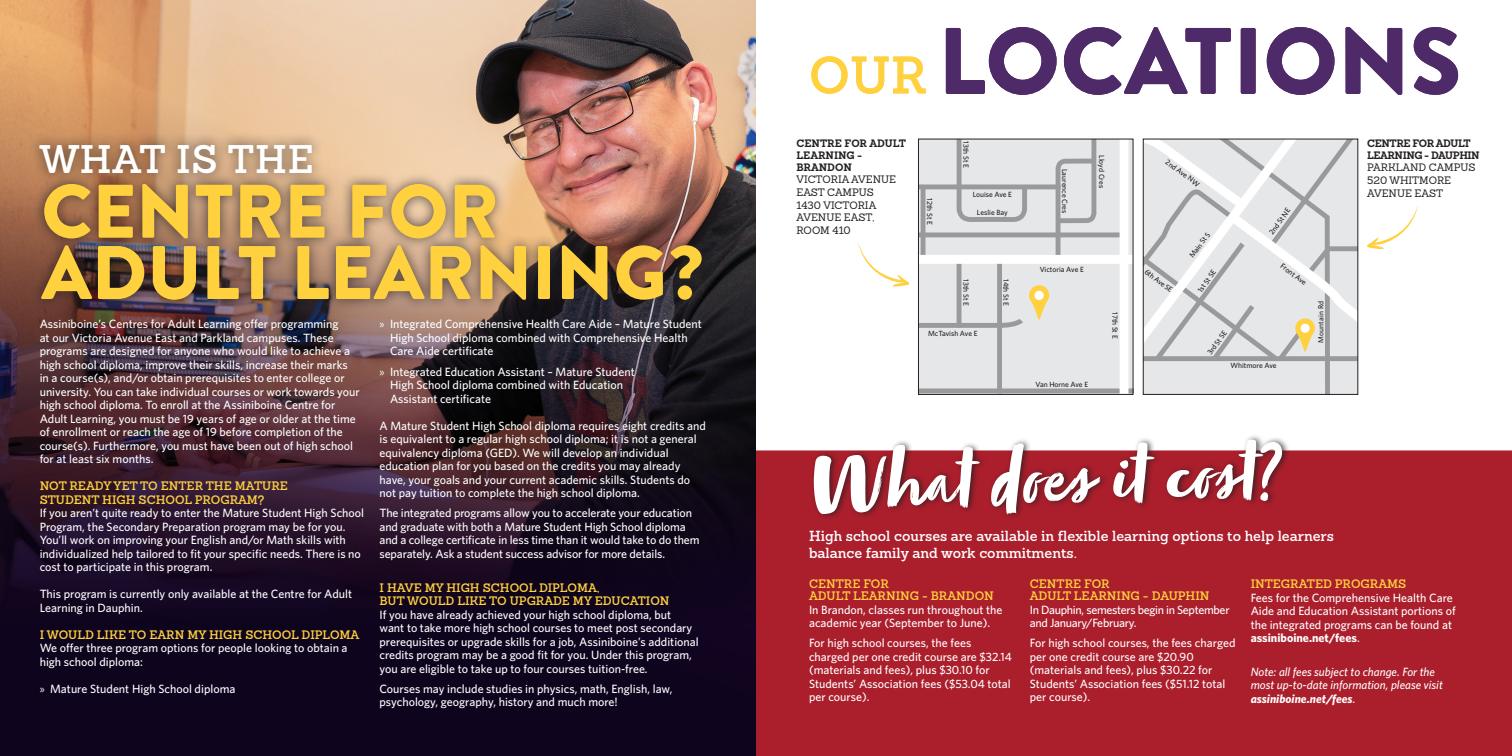
<style>
.page{position:relative;width:1512px;height:756px;background:#fff}
.page>*{position:absolute;margin:0;border:0;box-sizing:border-box;transform-origin:0 0}
.t1{font:900 94.2px "Brandon Text";color:#4f2a69}
.t2{font:84.15px "Zooja";color:#fff}
.t3{font:900 75.75px/61.3px "Brandon Text";color:#ffd13f}
.t4{font:600 38.85px "Sanchez";letter-spacing:.02em;color:#fff}
.t5{font:600 14.25px/16.5px "Sanchez";color:#fff}
.t6{font:500 12px/13.5px "Whitney";color:#fff}
.t7{font:600 12px/13.5px "Sanchez";color:#ffd13f}
.t8{font:italic 500 12px/13.5px "Whitney";color:#fff}
.t9{font:500 12px/13.5px "Whitney";letter-spacing:-.025em;color:#fff}
.t10{font:10.5px/12.6px "Sanchez";color:#231f20}
.t11{font:700 10.5px/12px "Sanchez";color:#231f20}
.t12{font:700 10.5px/12px "Sanchez";letter-spacing:-.035em;color:#231f20}
.t13{font:500 7.5px "Whitney";color:#231f20}
.t14{font:500 7.5px "Whitney";letter-spacing:.02em;color:#231f20}
.s1{font-family:"Myriad Pro";font-weight:400}
.s2{font-family:"Sanchez";font-weight:600;font-size:51.3px;color:#ffd13f}
.s3{font-weight:700}
</style>
<div class="page">
<img style="left:0;top:0;width:756px;height:756px">
<div style="left:28px;top:133px;width:685px;height:178px;background:#231f20;opacity:.75"></div>
<div style="left:756px;top:450px;width:756px;height:306px;background:#ab1e2c"></div>
<div style="left:810px;top:434px;width:480px;height:86px;background:#231f20;opacity:.75"></div>
<svg style="left:1143px;top:139px;width:215px;height:255px;background:#dedfdf"></svg>
<div style="left:1301px;top:324px;width:9px;height:9px;background:#fff;border-radius:50%"></div>
<div style="left:918px;top:139px;width:215px;height:255px;background:#e6e7e9"></div>
<div style="left:997px;top:257px;width:5px;height:136px;background:#999a9b"></div>
<div style="left:918px;top:388px;width:215px;height:5px;background:#999a9b"></div>
<svg style="left:920px;top:285px;width:129px;height:43px"></svg>
<div style="left:1034px;top:291px;width:10px;height:9px;background:#fff;border-radius:50%"></div>
<div style="left:957px;top:257px;width:5px;height:70px;background:#999a9b"></div>
<div style="left:921px;top:185px;width:5px;height:77px;background:#999a9b"></div>
<div style="left:918px;top:232px;width:209px;height:5px;background:#999a9b"></div>
<div style="left:918px;top:184px;width:143px;height:5px;background:#999a9b"></div>
<svg style="left:953px;top:141px;width:78px;height:81px"></svg>
<svg style="left:1052px;top:141px;width:48px;height:114px"></svg>
<div style="left:1120px;top:139px;width:9px;height:255px;background:#fff"></div>
<div style="left:918px;top:255px;width:215px;height:9px;background:#fff"></div>
<div style="left:918px;top:139px;width:215px;height:256px;border:1px solid #231f20"></div>
<svg style="left:858px;top:243px;width:51px;height:44px"></svg>
<svg style="left:1367px;top:205px;width:51px;height:44px"></svg>
<h3 class="t4" style="left:40px;top:134px;width:276px">WHAT IS THE</h3>
<h3 class="t3" style="left:41px;top:179px;width:666px">CENTRE FOR<br>ADULT LEARNING?</h3>
<p class="t6" style="left:40px;top:317px;width:322px">Assiniboine’s Centres for Adult Learning offer programming<br>at our Victoria Avenue East and Parkland campuses. These programs are designed for anyone who would like to achieve a high school diploma, improve their skills, increase their marks in a course(s), and/or obtain prerequisites to enter college or university. You can take individual courses or work towards your high school diploma. To enroll at the Assiniboine Centre for Adult Learning, you must be 19 years of age or older at the time of enrollment or reach the age of 19 before completion of the course(s). Furthermore, you must have been out of high school for at least six months.</p>
<p class="t7" style="left:40px;top:479px;width:250px">NOT READY YET TO ENTER THE MATURE<br>STUDENT HIGH SCHOOL PROGRAM?</p>
<p class="t6" style="left:40px;top:506px;width:326px">If you aren’t quite ready to enter the Mature Student High School Program, the Secondary Preparation program may be for you.<br>You’ll work on improving your English and/or Math skills with individualized help tailored to fit your specific needs. There is no cost to participate in this program.</p>
<p class="t6" style="left:40px;top:587px;width:314px">This program is currently only available at the Centre for Adult<br>Learning in Dauphin.</p>
<p class="t7" style="left:40px;top:628px;width:321px">I WOULD LIKE TO EARN MY HIGH SCHOOL DIPLOMA</p>
<p class="t6" style="left:40px;top:641px;width:309px">We offer three program options for people looking to obtain a high school diploma:</p>
<p class="t6" style="left:40px;top:682px;width:197px"><span class="s1">»</span> Mature Student High School diploma</p>
<p class="t6" style="left:390px;top:317px;width:313px;text-indent:-10px"><span class="s1">»</span> Integrated Comprehensive Health Care Aide – Mature Student<br>High School diploma combined with Comprehensive Health<br>Care Aide certificate</p>
<p class="t6" style="left:390px;top:365px;width:246px;text-indent:-10px"><span class="s1">»</span> Integrated Education Assistant – Mature Student<br>High School diploma combined with Education<br>Assistant certificate</p>
<p class="t6" style="left:380px;top:419px;width:328px">A Mature Student High School diploma requires eight credits and is equivalent to a regular high school diploma; it is not a general equivalency diploma (GED). We will develop an individual education plan for you based on the credits you may already have, your goals and your current academic skills. Students do not pay tuition to complete the high school diploma.</p>
<p class="t6" style="left:380px;top:506px;width:322px">The integrated programs allow you to accelerate your education and graduate with both a Mature Student High School diploma and a college certificate in less time than it would take to do them separately. Ask a student success advisor for more details.</p>
<p class="t7" style="left:380px;top:581px;width:291px">I HAVE MY HIGH SCHOOL DIPLOMA,<br>BUT WOULD LIKE TO UPGRADE MY EDUCATION</p>
<p class="t6" style="left:380px;top:608px;width:321px">If you have already achieved your high school diploma, but want to take more high school courses to meet post secondary prerequisites or upgrade skills for a job, Assiniboine’s additional credits program may be a good fit for you. Under this program, you are eligible to take up to four courses tuition-free.</p>
<p class="t6" style="left:380px;top:682px;width:295px">Courses may include studies in physics, math, English, law, psychology, geography, history and much more!</p>
<h1 class="t1" style="left:809px;top:-5px;width:654px"><span class="s2">OUR</span> LOCATIONS</h1>
<p class="t11" style="left:796px;top:137px;width:111px">CENTRE FOR ADULT<br>LEARNING -<br>BRANDON</p>
<p class="t10" style="left:796px;top:173px;width:101px">VICTORIA AVENUE<br>EAST CAMPUS<br>1430 VICTORIA<br>AVENUE EAST,<br>ROOM 410</p>
<p class="t13" style="left:935px;top:198px;width:28px;rotate:90deg">12th St E</p>
<p class="t13" style="left:971px;top:141px;width:28px;rotate:90deg">13th St E</p>
<p class="t13" style="left:973px;top:189px;width:41px">Louise Ave E</p>
<p class="t13" style="left:977px;top:207px;width:32px">Leslie Bay</p>
<p class="t13" style="left:971px;top:279px;width:28px;rotate:90deg">13th St E</p>
<p class="t13" style="left:1011px;top:279px;width:29px;rotate:90deg">14th St E</p>
<p class="t13" style="left:928px;top:329px;width:51px">McTavish Ave E</p>
<p class="t13" style="left:1070px;top:169px;width:46px;rotate:90deg">Laurence Cres</p>
<p class="t13" style="left:1107px;top:155px;width:34px;rotate:90deg">Lloyd Cres</p>
<p class="t13" style="left:1040px;top:264px;width:46px">Victoria Ave E</p>
<p class="t13" style="left:1035px;top:380px;width:54px">Van Horne Ave E</p>
<p class="t13" style="left:1120px;top:312px;width:28px;rotate:90deg">17th St E</p>
<p class="t13" style="left:1169px;top:157px;width:42px;rotate:36deg">2nd Ave NW</p>
<p class="t13" style="left:1148px;top:267px;width:34px;rotate:36deg">6th Ave SE</p>
<p class="t13" style="left:1187px;top:254px;width:31px;rotate:-54deg">Main St S</p>
<p class="t13" style="left:1195px;top:288px;width:27px;rotate:-54deg">1st St SE</p>
<p class="t13" style="left:1205px;top:351px;width:29px;rotate:-54deg">3rd St SE</p>
<p class="t13" style="left:1267px;top:231px;width:32px;rotate:-54deg">2nd St NE</p>
<p class="t13" style="left:1284px;top:261px;width:32px;rotate:36deg">Front Ave</p>
<p class="t13" style="left:1231px;top:361px;width:48px">Whitmore Ave</p>
<p class="t14" style="left:1316px;top:343px;width:44px;rotate:-90deg">Mountain Rd</p>
<h2 class="t2" style="left:808px;top:443px;width:474px;rotate:-2deg">What does it cost?</h2>
<p class="t5" style="left:809px;top:528px;width:526px">High school courses are available in flexible learning options to help learners balance family and work commitments.</p>
<p class="t12" style="left:1367px;top:137px;width:114px">CENTRE FOR ADULT<br>LEARNING - DAUPHIN</p>
<p class="t10" style="left:1367px;top:161px;width:110px">PARKLAND CAMPUS<br>520 WHITMORE<br>AVENUE EAST</p>
<p class="t7" style="left:809px;top:578px;width:186px;line-height:12px">CENTRE FOR<br>ADULT LEARNING - BRANDON</p>
<p class="t6" style="left:809px;top:603px;width:195px">In Brandon, classes run throughout the academic year (September to June).</p>
<p class="t6" style="left:809px;top:636px;width:204px">For high school courses, the fees charged per one credit course are $32.14 (materials and fees), plus $30.10 for Students’ Association fees ($53.04 total per course).</p>
<p class="t7" style="left:1030px;top:578px;width:181px;line-height:12px">CENTRE FOR<br>ADULT LEARNING - DAUPHIN</p>
<p class="t9" style="left:1030px;top:603px;width:201px">In Dauphin, semesters begin in September and January/February.</p>
<p class="t6" style="left:1030px;top:636px;width:207px">For high school courses, the fees charged per one credit course are $20.90 (materials and fees), plus $30.22 for Students’ Association fees ($51.12 total per course).</p>
<p class="t7" style="left:1251px;top:577px;width:157px">INTEGRATED PROGRAMS</p>
<p class="t6" style="left:1251px;top:591px;width:207px">Fees for the Comprehensive Health Care Aide and Education Assistant portions of the integrated programs can be found at <span class="s3">assiniboine.net/fees</span>.</p>
<p class="t8" style="left:1251px;top:665px;width:194px">Note: all fees subject to change. For the most up-to-date information, please visit <span class="s3">assiniboine.net/fees</span>.</p>
</div>
